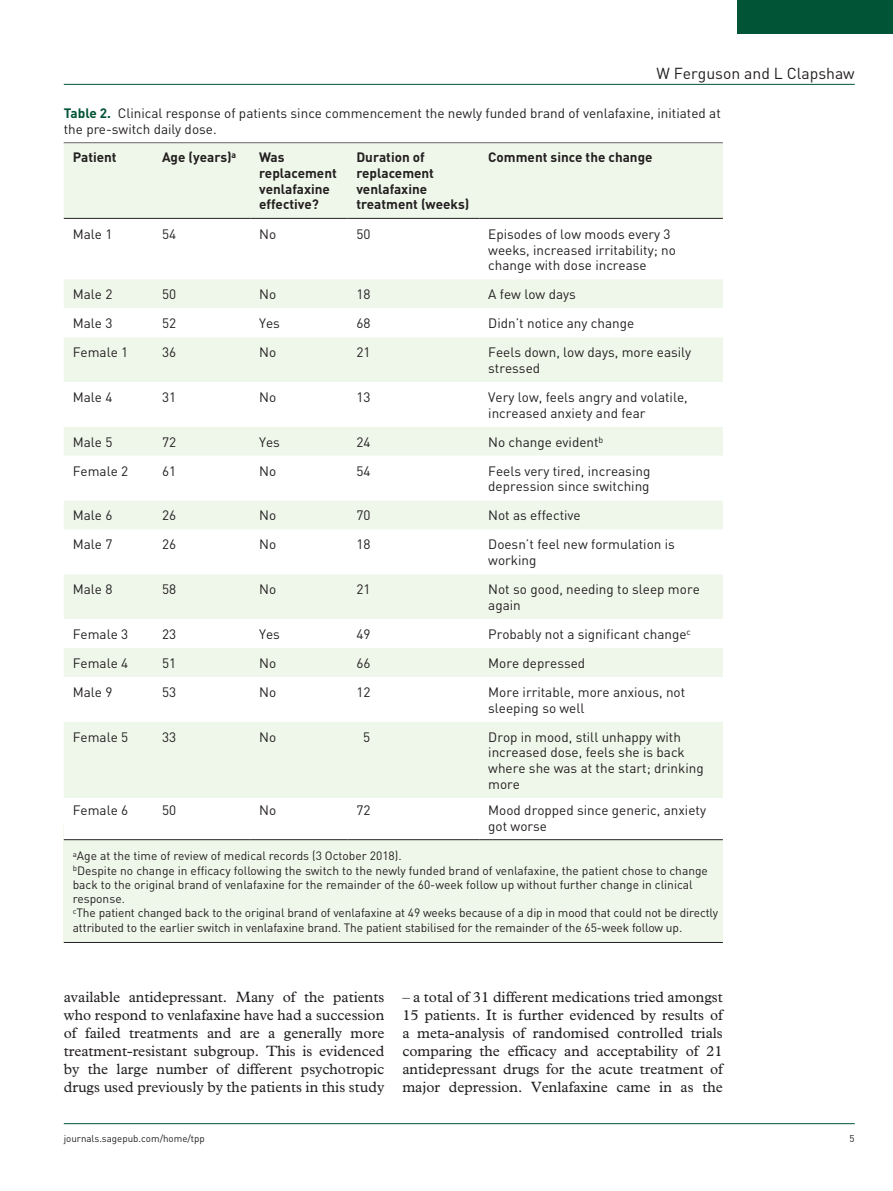
<style>
.page{position:relative;width:893px;height:1191px;background:#fff}
.page>*{position:absolute;margin:0;border:0;box-sizing:border-box;transform-origin:0 0}
.t1{font:15.75px "DIN";color:#231f20}
.t2{font:15px/18px "Plantin Std";color:#231f20;text-align:justify}
.t3{font:13.5px/15.8px "DIN";color:#231f20}
.t4{font:700 13.5px/15.8px "DIN";color:#231f20}
.t5{font:12px/14.2px "DIN";letter-spacing:-.01em;color:#231f20}
.t6{font:9.75px "DIN";color:#231f20}
.s1{font-weight:700;color:#015436}
</style>
<div class="page">
<hr style="left:64px;top:84px;width:791px;height:1px;background:#015436">
<hr style="left:64px;top:1123px;width:791px;height:1px;background:#015436">
<div style="left:738px;top:0;width:155px;height:34px;background:#015436"></div>
<div style="left:64px;top:824px;width:659px;height:118px;background:#eff7ea"></div>
<hr style="left:64px;top:942px;width:659px;height:1px;background:#231f20">
<div style="left:64px;top:143px;width:659px;height:75px;background:#eff7ea"></div>
<svg style="left:64px;top:279px;width:659px;height:560px"></svg>
<hr style="left:64px;top:218px;width:89px;height:1px;background:#231f20">
<hr style="left:153px;top:218px;width:97px;height:1px;background:#231f20">
<hr style="left:250px;top:218px;width:97px;height:1px;background:#231f20">
<hr style="left:347px;top:218px;width:132px;height:1px;background:#231f20">
<hr style="left:479px;top:218px;width:244px;height:1px;background:#231f20">
<hr style="left:64px;top:839px;width:89px;height:1px;background:#231f20">
<hr style="left:153px;top:839px;width:97px;height:1px;background:#231f20">
<hr style="left:250px;top:839px;width:97px;height:1px;background:#231f20">
<hr style="left:347px;top:839px;width:132px;height:1px;background:#231f20">
<hr style="left:479px;top:839px;width:244px;height:1px;background:#231f20">
<p class="t1" style="left:656px;top:63px;width:200px">W Ferguson and L Clapshaw</p>
<p class="t3" style="left:64px;top:105px;width:658px"><span class="s1">Table 2.</span> Clinical response of patients since commencement the newly funded brand of venlafaxine, initiated at the pre-switch daily dose.</p>
<p class="t4" style="left:73px;top:149px;width:45px">Patient</p>
<p class="t4" style="left:162px;top:149px;width:76px">Age (years)<sup>a</sup></p>
<p class="t4" style="left:259px;top:149px;width:79px">Was replacement venlafaxine effective?</p>
<p class="t4" style="left:356px;top:149px;width:114px">Duration of replacement venlafaxine treatment (weeks)</p>
<p class="t4" style="left:488px;top:149px;width:166px">Comment since the change</p>
<p class="t3" style="left:73px;top:226px;width:41px">Male 1</p>
<p class="t3" style="left:162px;top:226px;width:16px">54</p>
<p class="t3" style="left:259px;top:226px;width:19px">No</p>
<p class="t3" style="left:356px;top:226px;width:16px">50</p>
<p class="t3" style="left:488px;top:226px;width:189px">Episodes of low moods every 3 weeks, increased irritability; no change with dose increase</p>
<p class="t3" style="left:73px;top:286px;width:41px">Male 2</p>
<p class="t3" style="left:162px;top:286px;width:16px">50</p>
<p class="t3" style="left:259px;top:286px;width:19px">No</p>
<p class="t3" style="left:356px;top:286px;width:16px">18</p>
<p class="t3" style="left:488px;top:286px;width:89px">A few low days</p>
<p class="t3" style="left:73px;top:315px;width:41px">Male 3</p>
<p class="t3" style="left:162px;top:315px;width:16px">52</p>
<p class="t3" style="left:259px;top:315px;width:22px">Yes</p>
<p class="t3" style="left:356px;top:315px;width:16px">68</p>
<p class="t3" style="left:488px;top:315px;width:148px">Didn’t notice any change</p>
<p class="t3" style="left:73px;top:344px;width:57px">Female 1</p>
<p class="t3" style="left:162px;top:344px;width:16px">36</p>
<p class="t3" style="left:259px;top:344px;width:19px">No</p>
<p class="t3" style="left:356px;top:344px;width:16px">21</p>
<p class="t3" style="left:488px;top:344px;width:205px">Feels down, low days, more easily stressed</p>
<p class="t3" style="left:73px;top:389px;width:41px">Male 4</p>
<p class="t3" style="left:162px;top:389px;width:16px">31</p>
<p class="t3" style="left:259px;top:389px;width:19px">No</p>
<p class="t3" style="left:356px;top:389px;width:16px">13</p>
<p class="t3" style="left:488px;top:389px;width:201px">Very low, feels angry and volatile, increased anxiety and fear</p>
<p class="t3" style="left:73px;top:434px;width:41px">Male 5</p>
<p class="t3" style="left:162px;top:434px;width:16px">72</p>
<p class="t3" style="left:259px;top:434px;width:22px">Yes</p>
<p class="t3" style="left:356px;top:434px;width:16px">24</p>
<p class="t3" style="left:488px;top:434px;width:117px">No change evident<sup>b</sup></p>
<p class="t3" style="left:73px;top:463px;width:57px">Female 2</p>
<p class="t3" style="left:162px;top:463px;width:16px">61</p>
<p class="t3" style="left:259px;top:463px;width:19px">No</p>
<p class="t3" style="left:356px;top:463px;width:16px">54</p>
<p class="t3" style="left:488px;top:463px;width:164px">Feels very tired, increasing depression since switching</p>
<p class="t3" style="left:73px;top:507px;width:41px">Male 6</p>
<p class="t3" style="left:162px;top:507px;width:16px">26</p>
<p class="t3" style="left:259px;top:507px;width:19px">No</p>
<p class="t3" style="left:356px;top:507px;width:16px">70</p>
<p class="t3" style="left:488px;top:507px;width:94px">Not as effective</p>
<p class="t3" style="left:73px;top:536px;width:41px">Male 7</p>
<p class="t3" style="left:162px;top:536px;width:16px">26</p>
<p class="t3" style="left:259px;top:536px;width:19px">No</p>
<p class="t3" style="left:356px;top:536px;width:16px">18</p>
<p class="t3" style="left:488px;top:536px;width:188px">Doesn’t feel new formulation is working</p>
<p class="t3" style="left:73px;top:581px;width:41px">Male 8</p>
<p class="t3" style="left:162px;top:581px;width:16px">58</p>
<p class="t3" style="left:259px;top:581px;width:19px">No</p>
<p class="t3" style="left:356px;top:581px;width:16px">21</p>
<p class="t3" style="left:488px;top:581px;width:213px">Not so good, needing to sleep more again</p>
<p class="t3" style="left:73px;top:626px;width:57px">Female 3</p>
<p class="t3" style="left:162px;top:626px;width:16px">23</p>
<p class="t3" style="left:259px;top:626px;width:22px">Yes</p>
<p class="t3" style="left:356px;top:626px;width:16px">49</p>
<p class="t3" style="left:488px;top:626px;width:204px">Probably not a significant change<sup>c</sup></p>
<p class="t3" style="left:73px;top:655px;width:57px">Female 4</p>
<p class="t3" style="left:162px;top:655px;width:16px">51</p>
<p class="t3" style="left:259px;top:655px;width:19px">No</p>
<p class="t3" style="left:356px;top:655px;width:16px">66</p>
<p class="t3" style="left:488px;top:655px;width:98px">More depressed</p>
<p class="t3" style="left:73px;top:684px;width:41px">Male 9</p>
<p class="t3" style="left:162px;top:684px;width:16px">53</p>
<p class="t3" style="left:259px;top:684px;width:19px">No</p>
<p class="t3" style="left:356px;top:684px;width:16px">12</p>
<p class="t3" style="left:488px;top:684px;width:198px">More irritable, more anxious, not sleeping so well</p>
<p class="t3" style="left:73px;top:728px;width:57px">Female 5</p>
<p class="t3" style="left:162px;top:728px;width:16px">33</p>
<p class="t3" style="left:259px;top:728px;width:19px">No</p>
<p class="t3" style="left:363px;top:728px;width:9px">5</p>
<p class="t3" style="left:488px;top:728px;width:217px">Drop in mood, still unhappy with increased dose, feels she is back where she was at the start; drinking more</p>
<p class="t3" style="left:73px;top:802px;width:57px">Female 6</p>
<p class="t3" style="left:162px;top:802px;width:16px">50</p>
<p class="t3" style="left:259px;top:802px;width:19px">No</p>
<p class="t3" style="left:356px;top:802px;width:16px">72</p>
<p class="t3" style="left:488px;top:802px;width:219px">Mood dropped since generic, anxiety got worse</p>
<p class="t5" style="left:73px;top:848px;width:647px"><sup>a</sup>Age at the time of review of medical records (3 October 2018).<br><sup>b</sup>Despite no change in efficacy following the switch to the newly funded brand of venlafaxine, the patient chose to change back to the original brand of venlafaxine for the remainder of the 60-week follow up without further change in clinical response.<br><sup>c</sup>The patient changed back to the original brand of venlafaxine at 49 weeks because of a dip in mood that could not be directly attributed to the earlier switch in venlafaxine brand. The patient stabilised for the remainder of the 65-week follow up.</p>
<p class="t2" style="left:64px;top:988px;width:322px">available antidepressant. Many of the patients who respond to venlafaxine have had a succession of failed treatments and are a generally more treatment-resistant subgroup. This is evidenced by the large number of different psychotropic drugs used previously by the patients in this study</p>
<p class="t2" style="left:402px;top:988px;width:322px">– a total of 31 different medications tried amongst 15 patients. It is further evidenced by results of a meta-analysis of randomised controlled trials comparing the efficacy and acceptability of 21 antidepressant drugs for the acute treatment of major depression. Venlafaxine came in as the</p>
<p class="t6" style="left:64px;top:1132px;width:143px">journals.sagepub.com/home/tpp</p>
<p class="t6" style="left:850px;top:1132px;width:7px">5</p>
</div>
